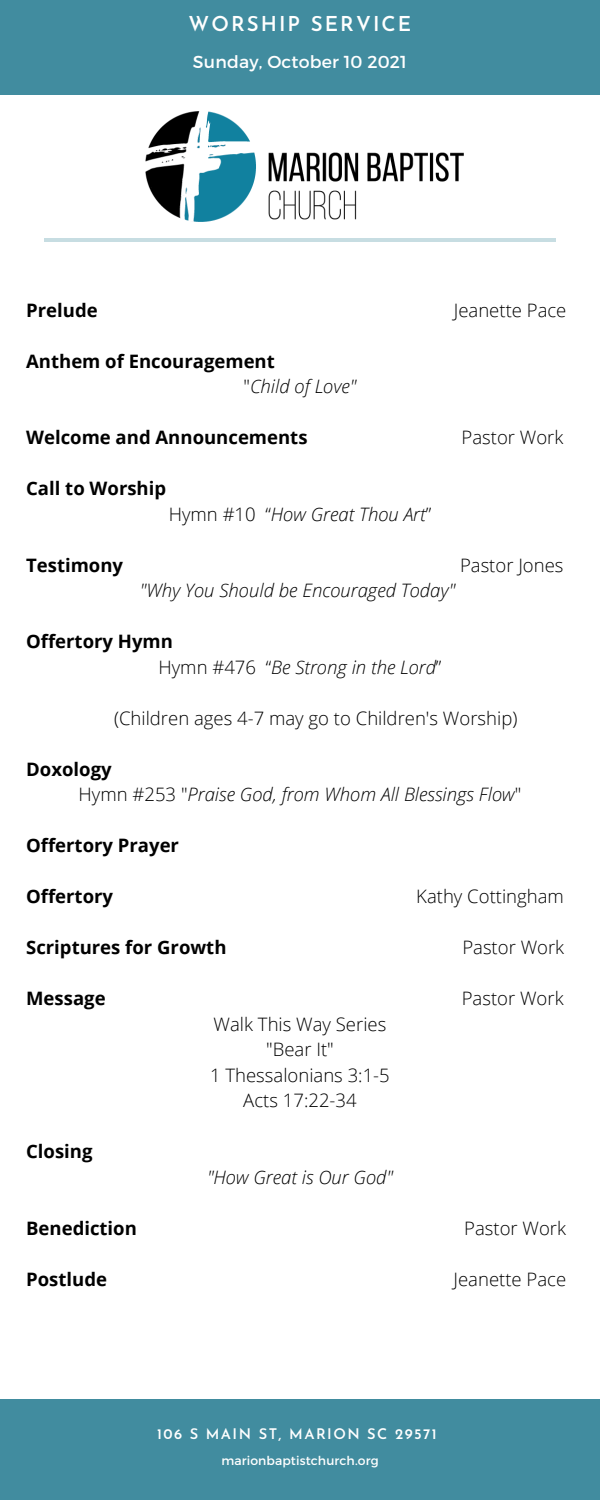
<style>
.page{position:relative;width:600px;height:1500px;background:#fff}
.page>*{position:absolute;margin:0;border:0;box-sizing:border-box;transform-origin:0 0}
.t1{font:600 20.5px "Josefin Sans";letter-spacing:.1em;color:#fff}
.t2{font:300 18.5px "Open Sans";color:#000}
.t3{font:700 18.5px "Open Sans";color:#000}
.t4{font:italic 300 18.5px "Open Sans";color:#000}
.t5{font:17.3px "Montserrat";letter-spacing:.01em;color:#fff}
.t6{font:600 14.6px "Josefin Sans";letter-spacing:.1em;color:#fff}
.t7{font:12.4px "Montserrat";letter-spacing:.01em;color:#fff}
.s1{font-style:normal}
</style>
<div class="page">
<div style="left:0;top:1400px;width:600px;height:100px;background:#418c9f"></div>
<img style="left:145px;top:111px;width:319px;height:111px">
<hr style="left:44px;top:238px;width:512px;height:4px;background:#c7dde2">
<div style="left:0;top:0;width:600px;height:95px;background:#418c9f"></div>
<p class="t1" style="left:189px;top:15px;width:224px">WORSHIP SERVICE</p>
<p class="t5" style="left:193px;top:50px;width:216px">Sunday, October 10 2021</p>
<p class="t3" style="left:26px;top:297px;width:73px">Prelude</p>
<p class="t2" style="left:454px;top:297px;width:114px">Jeanette Pace</p>
<p class="t3" style="left:26px;top:348px;width:250px">Anthem of Encouragement</p>
<p class="t4" style="left:244px;top:373px;width:114px"><span class="s1">"</span>Child of Love"</p>
<p class="t3" style="left:26px;top:424px;width:283px">Welcome and Announcements</p>
<p class="t2" style="left:462px;top:424px;width:103px">Pastor Work</p>
<p class="t3" style="left:26px;top:475px;width:141px">Call to Worship</p>
<p class="t4" style="left:169px;top:501px;width:264px"><span class="s1">Hymn #10 “</span>How Great Thou Art<span class="s1">”</span></p>
<p class="t3" style="left:26px;top:552px;width:98px">Testimony</p>
<p class="t2" style="left:460px;top:552px;width:105px">Pastor Jones</p>
<p class="t4" style="left:140px;top:577px;width:317px">"Why You Should be Encouraged Today"</p>
<p class="t3" style="left:26px;top:628px;width:148px">Offertory Hymn</p>
<p class="t4" style="left:158px;top:654px;width:285px"><span class="s1">Hymn #476 “</span>Be Strong in the Lord<span class="s1">”</span></p>
<p class="t2" style="left:114px;top:705px;width:405px">(Children ages 4-7 may go to Children's Worship)</p>
<p class="t3" style="left:26px;top:756px;width:87px">Doxology</p>
<p class="t4" style="left:79px;top:781px;width:444px"><span class="s1">Hymn #253 "</span>Praise God, from Whom All Blessings Flow<span class="s1">"</span></p>
<p class="t3" style="left:26px;top:832px;width:154px">Offertory Prayer</p>
<p class="t3" style="left:26px;top:883px;width:88px">Offertory</p>
<p class="t2" style="left:416px;top:883px;width:149px">Kathy Cottingham</p>
<p class="t3" style="left:26px;top:934px;width:202px">Scriptures for Growth</p>
<p class="t2" style="left:462px;top:934px;width:103px">Pastor Work</p>
<p class="t3" style="left:26px;top:985px;width:81px">Message</p>
<p class="t2" style="left:462px;top:985px;width:103px">Pastor Work</p>
<p class="t2" style="left:214px;top:1011px;width:174px">Walk This Way Series</p>
<p class="t2" style="left:266px;top:1036px;width:69px">"Bear It"</p>
<p class="t2" style="left:210px;top:1062px;width:181px">1 Thessalonians 3:1-5</p>
<p class="t2" style="left:243px;top:1087px;width:115px">Acts 17:22-34</p>
<p class="t3" style="left:26px;top:1138px;width:68px">Closing</p>
<p class="t4" style="left:207px;top:1164px;width:187px">"How Great is Our God"</p>
<p class="t3" style="left:26px;top:1215px;width:112px">Benediction</p>
<p class="t2" style="left:464px;top:1215px;width:103px">Pastor Work</p>
<p class="t3" style="left:26px;top:1266px;width:82px">Postlude</p>
<p class="t2" style="left:454px;top:1266px;width:114px">Jeanette Pace</p>
<p class="t6" style="left:157px;top:1428px;width:281px">106 S MAIN ST, MARION SC 29571</p>
<p class="t7" style="left:221px;top:1453px;width:159px">marionbaptistchurch.org</p>
</div>
